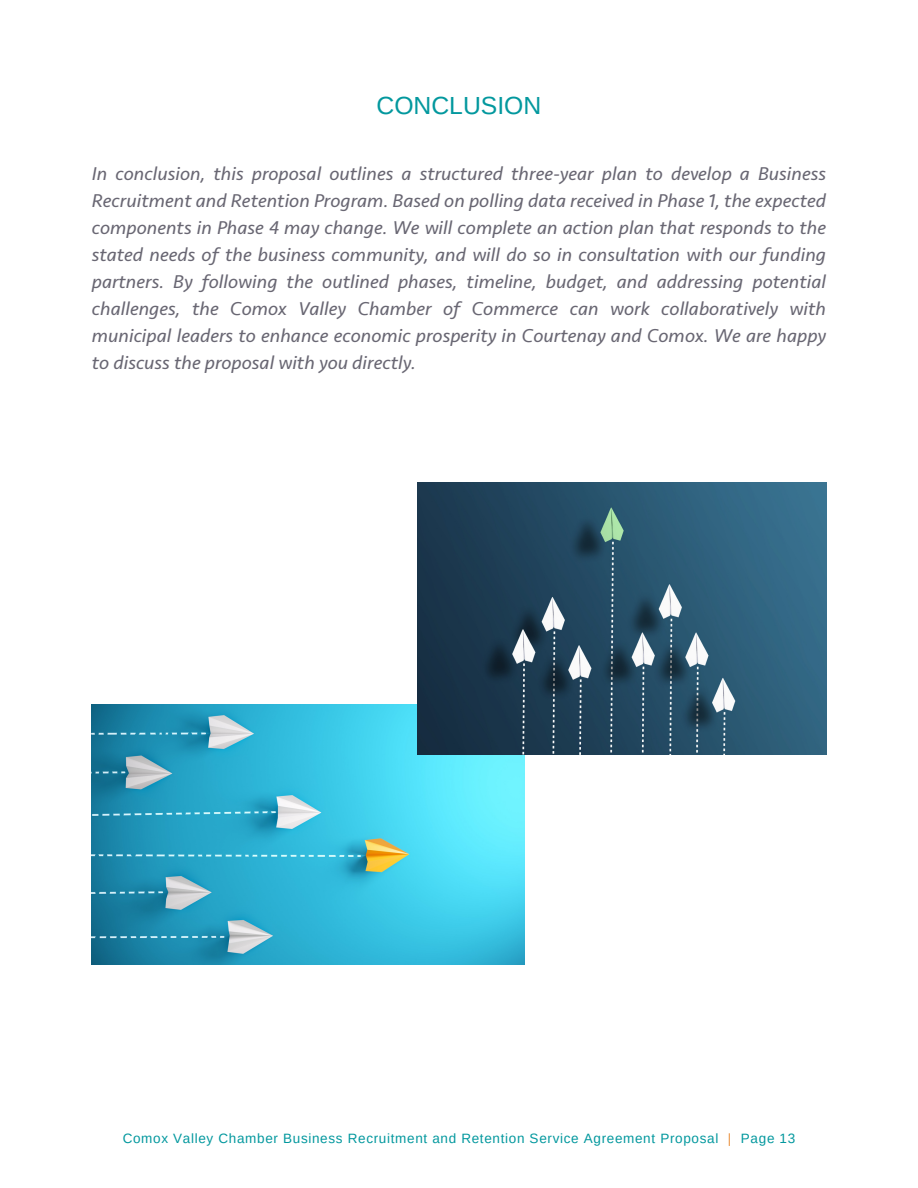
<style>
.page{position:relative;width:918px;height:1188px;background:#fff}
.page>*{position:absolute;margin:0;border:0;box-sizing:border-box;transform-origin:0 0}
.t1{font:24.75px "Arimo";color:#03989e}
.t2{font:italic 19.5px/27px "Seravek";color:#696773;text-align:justify}
.t3{font:13.5px "Arimo";letter-spacing:.05em;color:#03989e}
.s1{color:#ea8f3b}
</style>
<div class="page">
<img style="left:92px;top:705px;width:433px;height:260px">
<img style="left:418px;top:482px;width:408px;height:272px">
<p class="t1" style="left:376px;top:92px;width:166px">CONCLUSION</p>
<p class="t2" style="left:92px;top:160px;width:736px">In conclusion, this proposal outlines a structured three-year plan to develop a Business Recruitment and Retention Program. Based on polling data received in Phase 1, the expected components in Phase 4 may change. We will complete an action plan that responds to the stated needs of the business community, and will do so in consultation with our funding partners. By following the outlined phases, timeline, budget, and addressing potential challenges, the Comox Valley Chamber of Commerce can work collaboratively with municipal leaders to enhance economic prosperity in Courtenay and Comox. We are happy to discuss the proposal with you directly.</p>
<p class="t3" style="left:123px;top:1131px;width:674px">Comox Valley Chamber Business Recruitment and Retention Service Agreement Proposal <span class="s1">|</span> Page 13</p>
</div>
